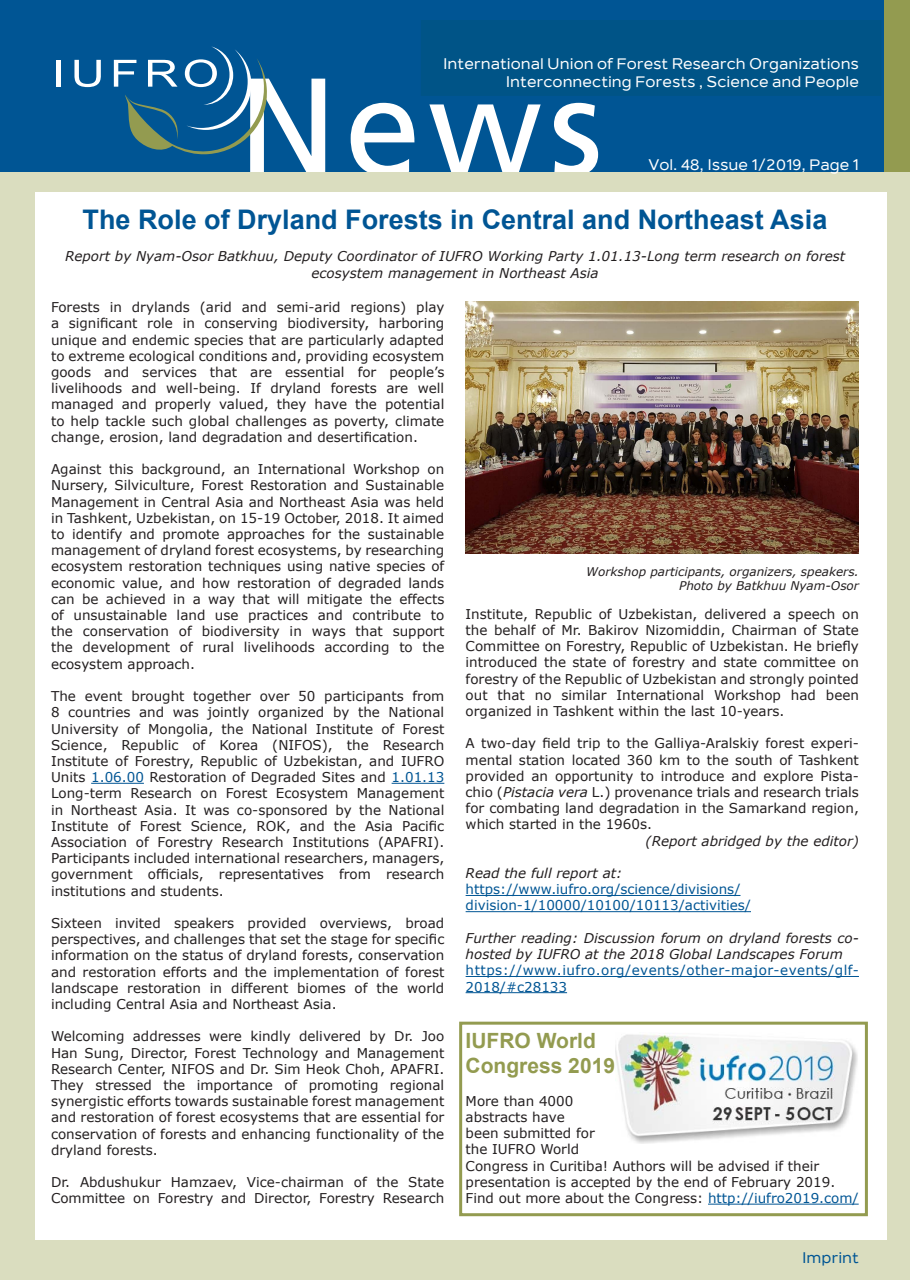
<style>
.page{position:relative;width:910px;height:1280px;background:#fff}
.page>*{position:absolute;margin:0;border:0;box-sizing:border-box;transform-origin:0 0}
.t1{font:700 27px "Arial";color:#005594}
.t2{font:700 21px/25.2px "Arial";color:#939b50}
.t3{font:500 15px "Nolan";color:#fff}
.t4{font:500 15px "Nolan";color:#005594}
.t5{font:13.5px/16.2px "Verdana";color:#231f20;text-align:justify}
.t6{font:italic 13.5px/16.2px "Verdana";color:#231f20}
.t7{font:13.5px/16.2px "Verdana";color:#005594}
.t8{font:13.5px/16.2px "Verdana";letter-spacing:.04em;color:#005594}
.t9{font:italic 12px "Verdana";color:#231f20}
.s1{color:#005594}
.s2{font-style:italic}
</style>
<div class="page">
<div style="left:0;top:0;width:901px;height:173px;background:#005594"></div>
<div style="left:884px;top:0;width:26px;height:173px;background:#939b50"></div>
<svg style="left:351px;top:103px;width:63px;height:69px"></svg>
<svg style="left:429px;top:104px;width:112px;height:68px"></svg>
<svg style="left:554px;top:103px;width:44px;height:69px"></svg>
<hr style="left:57px;top:60px;width:4px;height:27px;background:#fff">
<svg style="left:74px;top:60px;width:27px;height:27px"></svg>
<svg style="left:114px;top:46px;width:211px;height:126px"></svg>
<div style="left:0;top:172px;width:910px;height:1108px;background:#daddbf"></div>
<div style="left:35px;top:192px;width:852px;height:1048px;background:#fff"></div>
<img style="left:615px;top:1034px;width:243px;height:110px">
<div style="left:421px;top:20px;width:460px;height:76px;background:#005487"></div>
<hr style="left:91px;top:783px;width:53px;height:1px;background:#005594">
<hr style="left:392px;top:783px;width:52px;height:1px;background:#005594">
<hr style="left:466px;top:895px;width:274px;height:1px;background:#005594">
<hr style="left:466px;top:911px;width:285px;height:1px;background:#005594">
<hr style="left:466px;top:976px;width:393px;height:1px;background:#005594">
<hr style="left:466px;top:992px;width:101px;height:1px;background:#005594">
<img style="left:466px;top:302px;width:393px;height:252px">
<hr style="left:708px;top:1204px;width:151px;height:1px;background:#005594">
<div style="left:459px;top:1022px;width:409px;height:194px;border:3px solid #939b50"></div>
<p class="t3" style="left:443px;top:55px;width:417px">International Union of Forest Research Organizations</p>
<p class="t3" style="left:506px;top:73px;width:355px">Interconnecting Forests , Science and People</p>
<p class="t3" style="left:648px;top:156px;width:212px">Vol. 48, Issue 1/2019, Page 1</p>
<p class="t1" style="left:83px;top:202px;width:746px">The Role of Dryland Forests in Central and Northeast Asia</p>
<p class="t6" style="left:65px;top:248px;width:782px;text-align:center">Report by Nyam-Osor Batkhuu, Deputy Coordinator of IUFRO Working Party 1.01.13-Long term research on forest ecosystem management in Northeast Asia</p>
<p class="t5" style="left:51px;top:299px;width:395px">Forests in drylands (arid and semi-arid regions) play a significant role in conserving biodiversity, harboring unique and endemic species that are particularly adapted to extreme ecological conditions and, providing ecosystem goods and services that are essential for people’s livelihoods and well-being. If dryland forests are well managed and properly valued, they have the potential to help tackle such global challenges as poverty, climate change, erosion, land degradation and desertification.</p>
<p class="t5" style="left:51px;top:461px;width:395px">Against this background, an International Workshop on Nursery, Silviculture, Forest Restoration and Sustainable Management in Central Asia and Northeast Asia was held in Tashkent, Uzbekistan, on 15-19 October, 2018. It aimed to identify and promote approaches for the sustainable management of dryland forest ecosystems, by researching ecosystem restoration techniques using native species of economic value, and how restoration of degraded lands can be achieved in a way that will mitigate the effects of unsustainable land use practices and contribute to the conservation of biodiversity in ways that support the development of rural livelihoods according to the ecosystem approach.</p>
<p class="t5" style="left:51px;top:688px;width:395px">The event brought together over 50 participants from 8 countries and was jointly organized by the National University of Mongolia, the National Institute of Forest Science, Republic of Korea (NIFOS), the Research Institute of Forestry, Republic of Uzbekistan, and IUFRO Units <span class="s1">1.06.00</span> Restoration of Degraded Sites and <span class="s1">1.01.13<br></span>Long-term Research on Forest Ecosystem Management in Northeast Asia. It was co-sponsored by the National Institute of Forest Science, ROK, and the Asia Pacific Association of Forestry Research Institutions (APAFRI).<br>Participants included international researchers, managers, government officials, representatives from research institutions and students.</p>
<p class="t5" style="left:51px;top:915px;width:395px">Sixteen invited speakers provided overviews, broad perspectives, and challenges that set the stage for specific information on the status of dryland forests, conservation and restoration efforts and the implementation of forest landscape restoration in different biomes of the world including Central Asia and Northeast Asia.</p>
<p class="t5" style="left:51px;top:1028px;width:395px">Welcoming addresses were kindly delivered by Dr. Joo Han Sung, Director, Forest Technology and Management Research Center, NIFOS and Dr. Sim Heok Choh, APAFRI.<br>They stressed the importance of promoting regional synergistic efforts towards sustainable forest management and restoration of forest ecosystems that are essential for conservation of forests and enhancing functionality of the dryland forests.</p>
<p class="t5" style="left:51px;top:1174px;width:395px">Dr. Abdushukur Hamzaev, Vice-chairman of the State<br>Committee on Forestry and Director, Forestry Research</p>
<p class="t9" style="left:586px;top:563px;width:274px">Workshop participants, organizers, speakers.</p>
<p class="t9" style="left:679px;top:577px;width:181px">Photo by Batkhuu Nyam-Osor</p>
<p class="t5" style="left:466px;top:606px;width:395px">Institute, Republic of Uzbekistan, delivered a speech on the behalf of Mr. Bakirov Nizomiddin, Chairman of State Committee on Forestry, Republic of Uzbekistan. He briefly introduced the state of forestry and state committee on forestry of the Republic of Uzbekistan and strongly pointed out that no similar International Workshop had been organized in Tashkent within the last 10-years.</p>
<p class="t5" style="left:466px;top:735px;width:395px">A two-day field trip to the Galliya-Aralskiy forest experi&shy;mental station located 360 km to the south of Tashkent provided an opportunity to introduce and explore Pista&shy;chio (<span class="s2">Pistacia vera</span> L.) provenance trials and research trials for combating land degradation in the Samarkand region, which started in the 1960s.</p>
<p class="t6" style="left:646px;top:832px;width:215px">(Report abridged by the editor)</p>
<p class="t6" style="left:466px;top:865px;width:158px">Read the full report at:</p>
<p class="t7" style="left:466px;top:881px;width:287px">https://www.iufro.org/science/divisions/ division-1/10000/10100/10113/activities/</p>
<p class="t6" style="left:466px;top:930px;width:395px">Further reading: Discussion forum on dryland forests co&shy;hosted by IUFRO at the 2018 Global Landscapes Forum</p>
<p class="t8" style="left:466px;top:962px;width:395px">https://www.iufro.org/events/other-major-events/glf-<br>2018/#c28133</p>
<p class="t2" style="left:466px;top:1029px;width:151px">IUFRO World<br>Congress 2019</p>
<p class="t5" style="left:466px;top:1092px;width:371px;text-align:left">More than 4000<br>abstracts have<br>been submitted for<br>the IUFRO World<br>Congress in Curitiba! Authors will be advised if their presentation is accepted by the end of February 2019.</p>
<p class="t5" style="left:466px;top:1190px;width:395px">Find out more about the Congress: <span class="s1">http://iufro2019.com/</span></p>
<p class="t4" style="left:802px;top:1248px;width:58px">Imprint</p>
</div>
